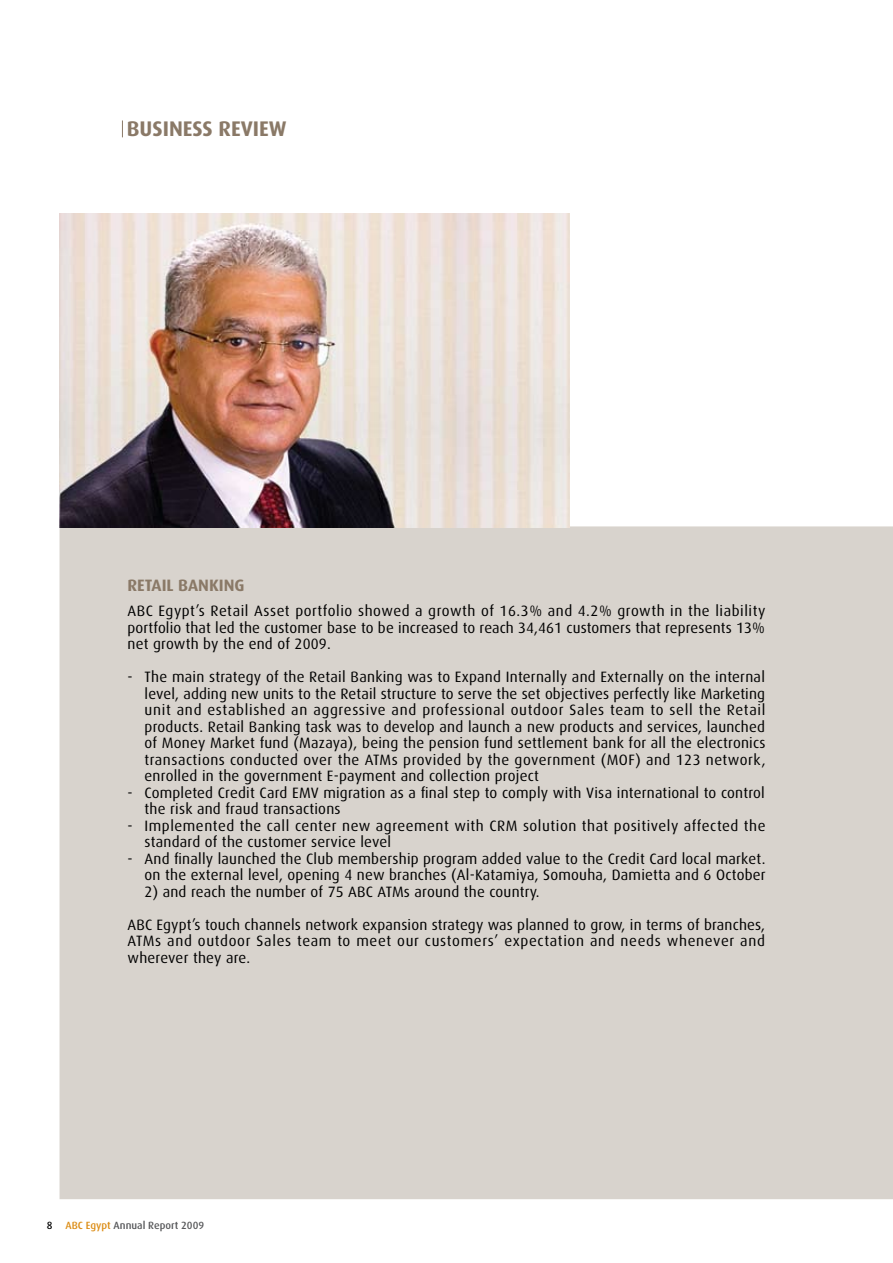
<style>
.page{position:relative;width:893px;height:1263px;background:#fff}
.page>*{position:absolute;margin:0;border:0;box-sizing:border-box;transform-origin:0 0}
.t1{font:700 21.15px "Dax";color:#8a7967}
.t2{font:700 16.5px "Dax";color:#8a7967}
.t3{font:15px/16.5px "Dax";letter-spacing:.015em;color:#000;text-align:justify}
.t4{font:15px/16.5px "Dax";letter-spacing:.035em;color:#000}
.t5{font:500 10.5px "Dax";color:#58595b}
.s1{color:#000}
.s2{color:#dc8e18}
</style>
<div class="page">
<svg style="left:122px;top:120px;width:1px;height:17px"></svg>
<div style="left:60px;top:526px;width:832px;height:673px;background:#d8d3cd"></div>
<svg style="left:892px;top:526px;width:1px;height:673px"></svg>
<img style="left:60px;top:213px;width:510px;height:314px">
<h1 class="t1" style="left:127px;top:117px;width:24px">BUSIN</h1>
<h1 class="t1" style="left:183px;top:117px;width:105px">ESS REVIEW</h1>
<p class="t2" style="left:128px;top:576px;width:118px">RETAIL BANKING</p>
<p class="t3" style="left:128px;top:603px;width:639px">ABC Egypt’s Retail Asset portfolio showed a growth of 16.3% and 4.2% growth in the liability portfolio that led the customer base to be increased to reach 34,461 customers that represents 13% net growth by the end of 2009.</p>
<p class="t3" style="left:145px;top:669px;width:623px;text-indent:-17px">- The main strategy of the Retail Banking was to Expand Internally and Externally on the internal level, adding new units to the Retail structure to serve the set objectives perfectly like Marketing unit and established an aggressive and professional outdoor Sales team to sell the Retail products. Retail Banking task was to develop and launch a new products and services, launched of Money Market fund (Mazaya), being the pension fund settlement bank for all the electronics transactions conducted over the ATMs provided by the government (MOF) and 123 network, enrolled in the government E-payment and collection project</p>
<p class="t3" style="left:145px;top:784px;width:622px;text-indent:-17px">- Completed Credit Card EMV migration as a final step to comply with Visa international to control the risk and fraud transactions</p>
<p class="t4" style="left:145px;top:817px;width:622px;text-indent:-17px">- Implemented the call center new agreement with CRM solution that positively affected the standard of the customer service level</p>
<p class="t3" style="left:128px;top:850px;width:640px;text-align:right">- And finally launched the Club membership program added value to the Credit Card local market. on the external level, opening 4 new branches (Al-Katamiya, Somouha, Damietta and 6 October</p>
<p class="t3" style="left:145px;top:883px;width:397px">2) and reach the number of 75 ABC ATMs around the country.</p>
<p class="t3" style="left:128px;top:916px;width:639px">ABC Egypt’s touch channels network expansion strategy was planned to grow, in terms of branches, ATMs and outdoor Sales team to meet our customers’ expectation and needs whenever and wherever they are.</p>
<p class="t5" style="left:47px;top:1219px;width:159px"><span class="s1">8</span> <span class="s2">ABC Egypt</span> Annual Report 2009</p>
</div>
